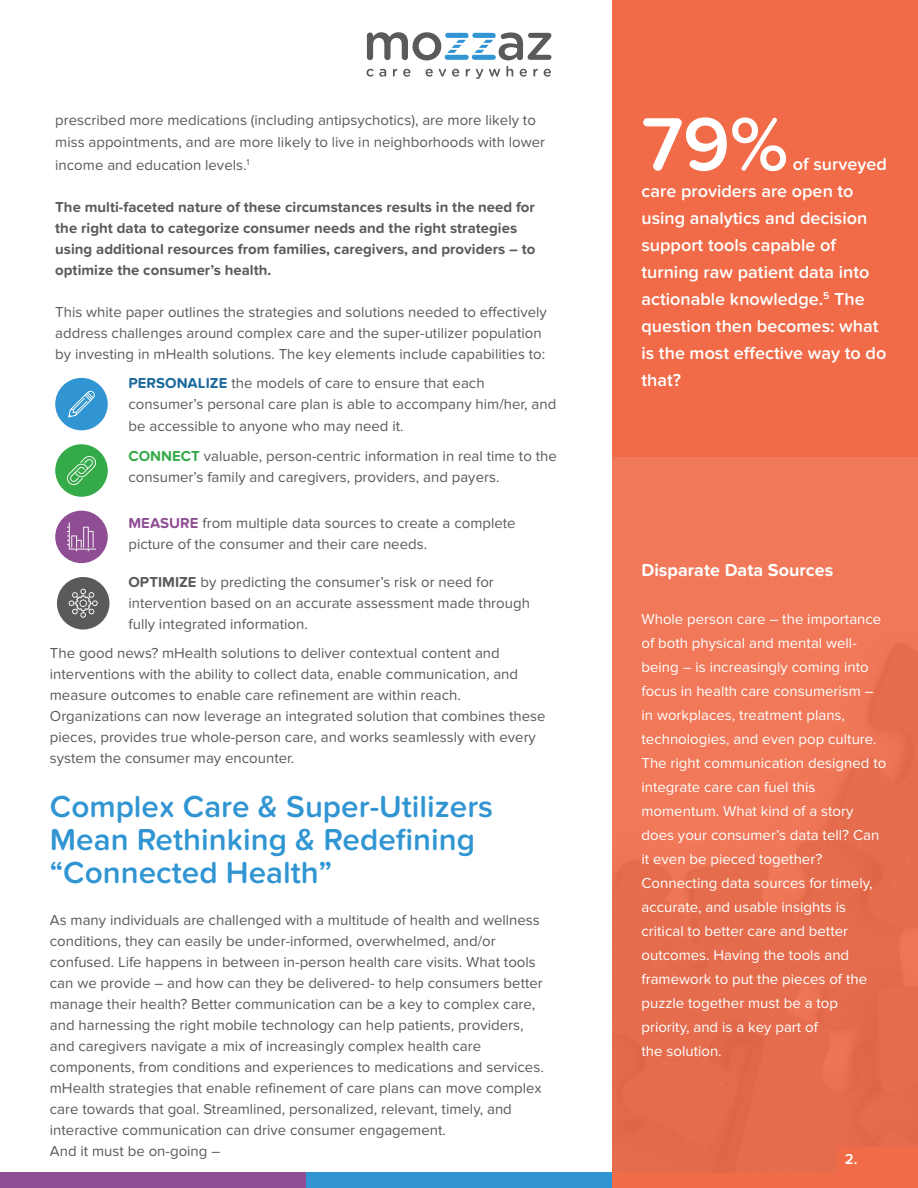
<style>
.page{position:relative;width:918px;height:1188px;background:#fff}
.page>*{position:absolute;margin:0;border:0;box-sizing:border-box;transform-origin:0 0}
.t1{font:600 78px "Proxima Nova Soft";color:#fff}
.t2{font:600 31.5px/33px "Proxima Nova Soft";color:#3095d2}
.t3{font:600 18px/27px "Proxima Nova Soft";color:#fff}
.t4{font:700 18px "Proxima Nova Soft";color:#fff}
.t5{font:15px/21px "Proxima Nova Soft";color:#5a595c}
.t6{font:15px/24px "Proxima Nova Soft";color:#fff}
.t7{font:700 15px/21px "Proxima Nova Soft";color:#5a595c}
.t8{font:600 15px "Proxima Nova Soft";color:#fff}
.s1{font-weight:700;color:#1a699d}
.s2{font-weight:700;color:#35aa49}
.s3{font-weight:700;color:#8f4e94}
.s4{font-weight:700}
</style>
<div class="page">
<div style="left:612px;top:0;width:306px;height:1188px;background:#f16b48"></div>
<svg style="left:367px;top:69px;width:6px;height:8px"></svg>
<svg style="left:379px;top:69px;width:7px;height:8px"></svg>
<svg style="left:393px;top:69px;width:4px;height:8px"></svg>
<svg style="left:403px;top:69px;width:7px;height:8px"></svg>
<svg style="left:426px;top:69px;width:7px;height:8px"></svg>
<svg style="left:439px;top:69px;width:7px;height:8px"></svg>
<svg style="left:452px;top:69px;width:7px;height:8px"></svg>
<svg style="left:466px;top:69px;width:4px;height:8px"></svg>
<svg style="left:476px;top:69px;width:7px;height:10px"></svg>
<svg style="left:489px;top:69px;width:11px;height:8px"></svg>
<svg style="left:506px;top:66px;width:7px;height:11px"></svg>
<svg style="left:520px;top:69px;width:7px;height:8px"></svg>
<svg style="left:533px;top:69px;width:5px;height:8px"></svg>
<svg style="left:544px;top:69px;width:7px;height:8px"></svg>
<svg style="left:367px;top:32px;width:184px;height:28px"></svg>
<div style="left:306px;top:1173px;width:306px;height:15px;background:#3095d2"></div>
<div style="left:0;top:1173px;width:306px;height:15px;background:#8f4e94"></div>
<div style="left:612px;top:456px;width:306px;height:717px;background:linear-gradient(to right,#ec7455,#e97152)"></div>
<div style="left:837px;top:1147px;width:25px;height:26px;background:#f16b48"></div>
<div style="left:862px;top:1147px;width:56px;height:26px;background:#f16b48"></div>
<div style="left:55px;top:378px;width:53px;height:52px;background:#3095d2;border-radius:50%"></div>
<svg style="left:68px;top:390px;width:27px;height:27px"></svg>
<div style="left:55px;top:444px;width:53px;height:53px;background:#35aa49;border-radius:50%"></div>
<svg style="left:67px;top:456px;width:29px;height:29px"></svg>
<div style="left:55px;top:511px;width:53px;height:52px;background:#8f4e94;border-radius:50%"></div>
<svg style="left:67px;top:522px;width:29px;height:29px"></svg>
<div style="left:57px;top:577px;width:52px;height:53px;background:#5a595c;border-radius:50%"></div>
<svg style="left:69px;top:589px;width:29px;height:29px"></svg>
<p class="t5" style="left:55px;top:109px;width:491px;line-height:22.5px">prescribed more medications (including antipsychotics), are more likely to miss appointments, and are more likely to live in neighborhoods with lower income and education levels.<sup>1</sup></p>
<p class="t7" style="left:55px;top:197px;width:482px">The multi-faceted nature of these circumstances results in the need for the right data to categorize consumer needs and the right strategies using additional resources from families, caregivers, and providers – to optimize the consumer’s health.</p>
<p class="t5" style="left:55px;top:302px;width:493px">This white paper outlines the strategies and solutions needed to effectively address challenges around complex care and the super-utilizer population by investing in mHealth solutions. The key elements include capabilities to:</p>
<p class="t5" style="left:129px;top:373px;width:429px"><span class="s1">PERSONALIZE</span> the models of care to ensure that each consumer’s personal care plan is able to accompany him/her, and</p>
<p class="t5" style="left:129px;top:412px;width:430px;line-height:29.7px">be accessible to anyone who may need it.<br><span class="s2">CONNECT</span> valuable, person-centric information in real time to the</p>
<p class="t5" style="left:129px;top:467px;width:372px">consumer’s family and caregivers, providers, and payers.</p>
<p class="t5" style="left:129px;top:512px;width:389px"><span class="s3">MEASURE</span> from multiple data sources to create a complete picture of the consumer and their care needs.</p>
<p class="t5" style="left:129px;top:572px;width:403px"><span class="s4">OPTIMIZE</span> by predicting the consumer’s risk or need for intervention based on an accurate assessment made through fully integrated information.</p>
<p class="t5" style="left:50px;top:642px;width:497px">The good news? mHealth solutions to deliver contextual content and interventions with the ability to collect data, enable communication, and measure outcomes to enable care refinement are within reach.<br>Organizations can now leverage an integrated solution that combines these pieces, provides true whole-person care, and works seamlessly with every system the consumer may encounter.</p>
<h2 class="t2" style="left:50px;top:790px;width:445px">Complex Care &amp; Super-Utilizers<br>Mean Rethinking &amp; Redefining “Connected Health”</h2>
<p class="t5" style="left:50px;top:909px;width:495px">As many individuals are challenged with a multitude of health and wellness conditions, they can easily be under-informed, overwhelmed, and/or confused. Life happens in between in-person health care visits. What tools can we provide – and how can they be delivered- to help consumers better manage their health? Better communication can be a key to complex care, and harnessing the right mobile technology can help patients, providers, and caregivers navigate a mix of increasingly complex health care components, from conditions and experiences to medications and services. mHealth strategies that enable refinement of care plans can move complex care towards that goal. Streamlined, personalized, relevant, timely, and interactive communication can drive consumer engagement.<br>And it must be on-going –</p>
<h1 class="t1" style="left:642px;top:99px;width:148px">79%</h1>
<p class="t3" style="left:642px;top:151px;width:247px;text-indent:151px">of surveyed care providers are open to using analytics and decision support tools capable of turning raw patient data into actionable knowledge.<sup>5</sup> The question then becomes: what is the most effective way to do that?</p>
<p class="t4" style="left:642px;top:559px;width:193px">Disparate Data Sources</p>
<p class="t6" style="left:642px;top:607px;width:246px">Whole person care – the importance of both physical and mental well&shy;being – is increasingly coming into focus in health care consumerism – in workplaces, treatment plans, technologies, and even pop culture.<br>The right communication designed to integrate care can fuel this momentum. What kind of a story does your consumer’s data tell? Can it even be pieced together?<br>Connecting data sources for timely, accurate, and usable insights is critical to better care and better outcomes. Having the tools and framework to put the pieces of the puzzle together must be a top priority, and is a key part of<br>the solution.</p>
<p class="t8" style="left:845px;top:1150px;width:14px">2.</p>
</div>
